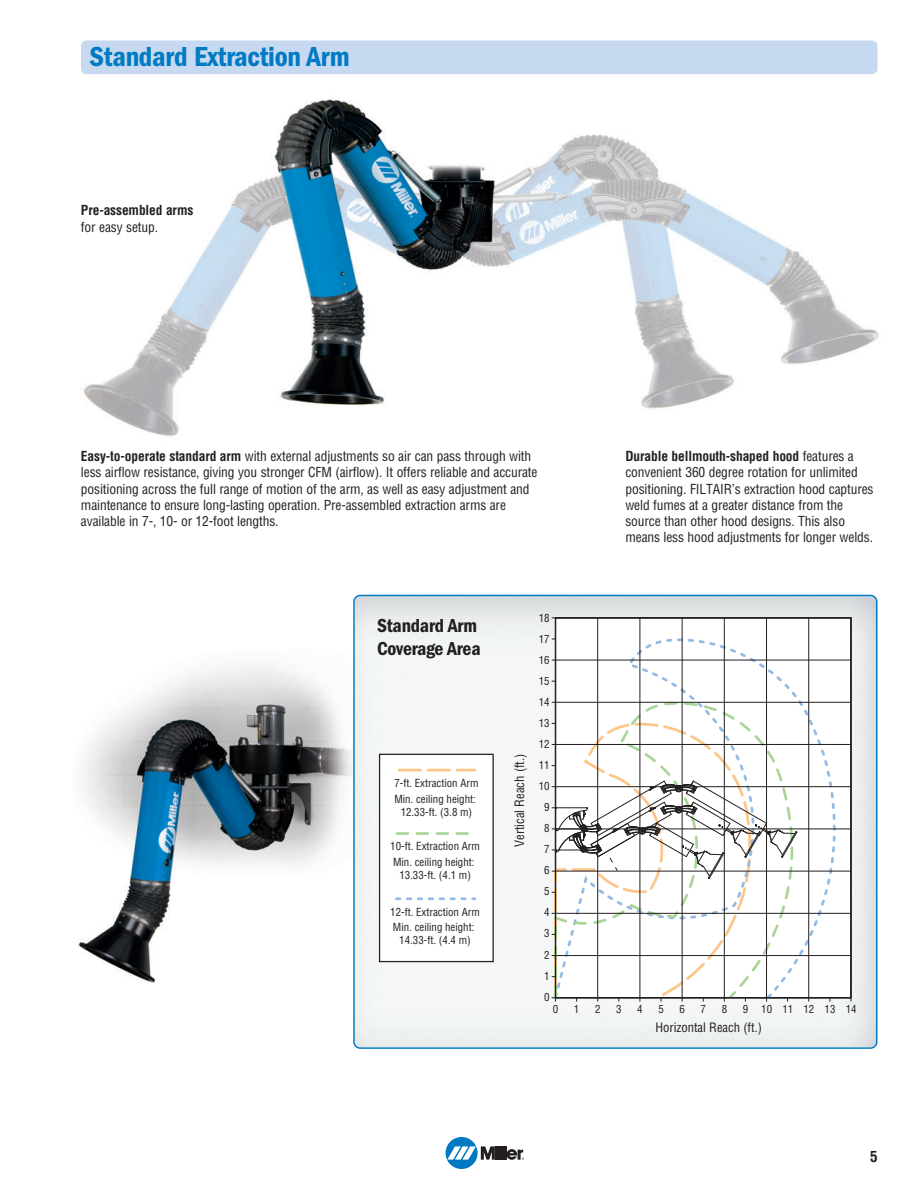
<style>
.page{position:relative;width:918px;height:1188px;background:#fff}
.page>*{position:absolute;margin:0;border:0;box-sizing:border-box;transform-origin:0 0}
.t1{font:28.5px "ITC Franklin Gothic Std Dm Cd";letter-spacing:-.01em;color:#007bc3}
.t2{font:19.5px/22.5px "ITC Franklin Gothic Std Dm Cd";letter-spacing:-.01em;color:#231f20}
.t3{font:700 condensed 15px "Helvetica";color:#231f20}
.t4{font:condensed 13.5px/16.2px "Helvetica";letter-spacing:-.01em;color:#231f20}
.t5{font:700 condensed 13.5px "Helvetica";letter-spacing:-.01em;color:#231f20}
.t6{font:condensed 12.75px "Helvetica";color:#231f20}
.t7{font:condensed 10.8px/21px "Helvetica";color:#231f20}
.s1{font-weight:700}
</style>
<div class="page">
<img style="left:78px;top:663px;width:275px;height:320px">
<img style="left:83px;top:99px;width:796px;height:337px">
<div style="left:446px;top:1137px;width:32px;height:32px;background:#0079c2;border-radius:50%"></div>
<hr style="left:499px;top:1146px;width:3px;height:14px;background:#231f20">
<hr style="left:503px;top:1146px;width:3px;height:14px;background:#231f20">
<svg style="left:447px;top:1146px;width:52px;height:14px"></svg>
<svg style="left:506px;top:1149px;width:18px;height:11px"></svg>
<div style="left:81px;top:40px;width:797px;height:34px;background:#c6d9f0;border-radius:5px"></div>
<svg style="left:353px;top:595px;width:524px;height:454px"></svg>
<div style="left:380px;top:754px;width:113px;height:208px;background:#fff"></div>
<div style="left:379px;top:754px;width:115px;height:208px;border:1px solid #231f20"></div>
<div style="left:556px;top:618px;width:295px;height:380px;background:#fff"></div>
<svg style="left:552px;top:636px;width:296px;height:366px"></svg>
<svg style="left:553px;top:700px;width:242px;height:302px"></svg>
<svg style="left:552px;top:997px;width:4px;height:4px"></svg>
<hr style="left:556px;top:955px;width:295px;height:1px;background:#231f20">
<hr style="left:556px;top:913px;width:295px;height:1px;background:#231f20">
<hr style="left:556px;top:871px;width:295px;height:1px;background:#231f20">
<hr style="left:556px;top:829px;width:295px;height:1px;background:#231f20">
<hr style="left:556px;top:786px;width:295px;height:1px;background:#231f20">
<hr style="left:556px;top:744px;width:295px;height:1px;background:#231f20">
<hr style="left:556px;top:702px;width:295px;height:1px;background:#231f20">
<hr style="left:556px;top:660px;width:295px;height:1px;background:#231f20">
<hr style="left:597px;top:618px;width:1px;height:380px;background:#231f20">
<hr style="left:640px;top:618px;width:1px;height:380px;background:#231f20">
<hr style="left:682px;top:618px;width:1px;height:380px;background:#231f20">
<hr style="left:724px;top:618px;width:1px;height:380px;background:#231f20">
<hr style="left:766px;top:618px;width:1px;height:380px;background:#231f20">
<hr style="left:808px;top:618px;width:1px;height:380px;background:#231f20">
<svg style="left:399px;top:769px;width:76px;height:2px"></svg>
<svg style="left:397px;top:832px;width:72px;height:3px"></svg>
<svg style="left:396px;top:897px;width:79px;height:3px"></svg>
<div style="left:555px;top:617px;width:297px;height:381px;border:1px solid #231f20"></div>
<svg style="left:552px;top:780px;width:246px;height:99px"></svg>
<h1 class="t1" style="left:90px;top:47px;width:261px">Standard Extraction Arm</h1>
<p class="t5" style="left:81px;top:205px;width:114px">Pre-assembled arms</p>
<p class="t4" style="left:81px;top:220px;width:79px">for easy setup.</p>
<p class="t4" style="left:81px;top:449px;width:458px"><span class="s1">Easy-to-operate standard arm</span> with external adjustments so air can pass through with less airflow resistance, giving you stronger CFM (airflow). It offers reliable and accurate positioning across the full range of motion of the arm, as well as easy adjustment and maintenance to ensure long-lasting operation. Pre-assembled extraction arms are available in 7-, 10- or 12-foot lengths.</p>
<h2 class="t2" style="left:377px;top:616px;width:105px">Standard Arm<br>Coverage Area</h2>
<p class="t7" style="left:394px;top:776px;width:86px;line-height:15.6px">7-ft. Extraction Arm<br>Min. ceiling height:</p>
<p class="t7" style="left:401px;top:802px;width:73px">12.33-ft. (3.8 m)</p>
<p class="t7" style="left:390px;top:839px;width:91px;line-height:15.6px">10-ft. Extraction Arm<br>Min. ceiling height:</p>
<p class="t7" style="left:399px;top:865px;width:73px">13.33-ft. (4.1 m)</p>
<p class="t7" style="left:390px;top:905px;width:91px;line-height:15.6px">12-ft. Extraction Arm<br>Min. ceiling height:</p>
<p class="t7" style="left:399px;top:931px;width:73px">14.33-ft. (4.4 m)</p>
<p class="t6" style="left:515px;top:847px;width:95px;rotate:-90deg">Vertical Reach (ft.)</p>
<p class="t7" style="left:539px;top:608px;width:12px;text-align:center">18<br>17<br>16<br>15<br>14<br>13<br>12<br>11<br>10<br>9<br>8<br>7<br>6<br>5<br>4<br>3<br>2<br>1<br>0</p>
<p class="t4" style="left:625px;top:449px;width:250px"><span class="s1">Durable bellmouth-shaped hood</span> features a convenient 360 degree rotation for unlimited positioning. FILTAIR’s extraction hood captures weld fumes at a greater distance from the source than other hood designs. This also means less hood adjustments for longer welds.</p>
<p class="t7" style="left:553px;top:1000px;width:7px">0</p>
<p class="t7" style="left:574px;top:1000px;width:7px">1</p>
<p class="t7" style="left:595px;top:1000px;width:7px">2</p>
<p class="t7" style="left:616px;top:1000px;width:7px">3</p>
<p class="t7" style="left:637px;top:1000px;width:7px">4</p>
<p class="t7" style="left:658px;top:1000px;width:7px">5</p>
<p class="t7" style="left:680px;top:1000px;width:7px">6</p>
<p class="t7" style="left:701px;top:1000px;width:7px">7</p>
<p class="t7" style="left:722px;top:1000px;width:7px">8</p>
<p class="t7" style="left:743px;top:1000px;width:73px">9 10 11 12</p>
<p class="t7" style="left:846px;top:1000px;width:12px">14</p>
<p class="t7" style="left:825px;top:1000px;width:12px">13</p>
<p class="t6" style="left:655px;top:1022px;width:108px">Horizontal Reach (ft.)</p>
<p class="t3" style="left:870px;top:1151px;width:9px">5</p>
</div>
